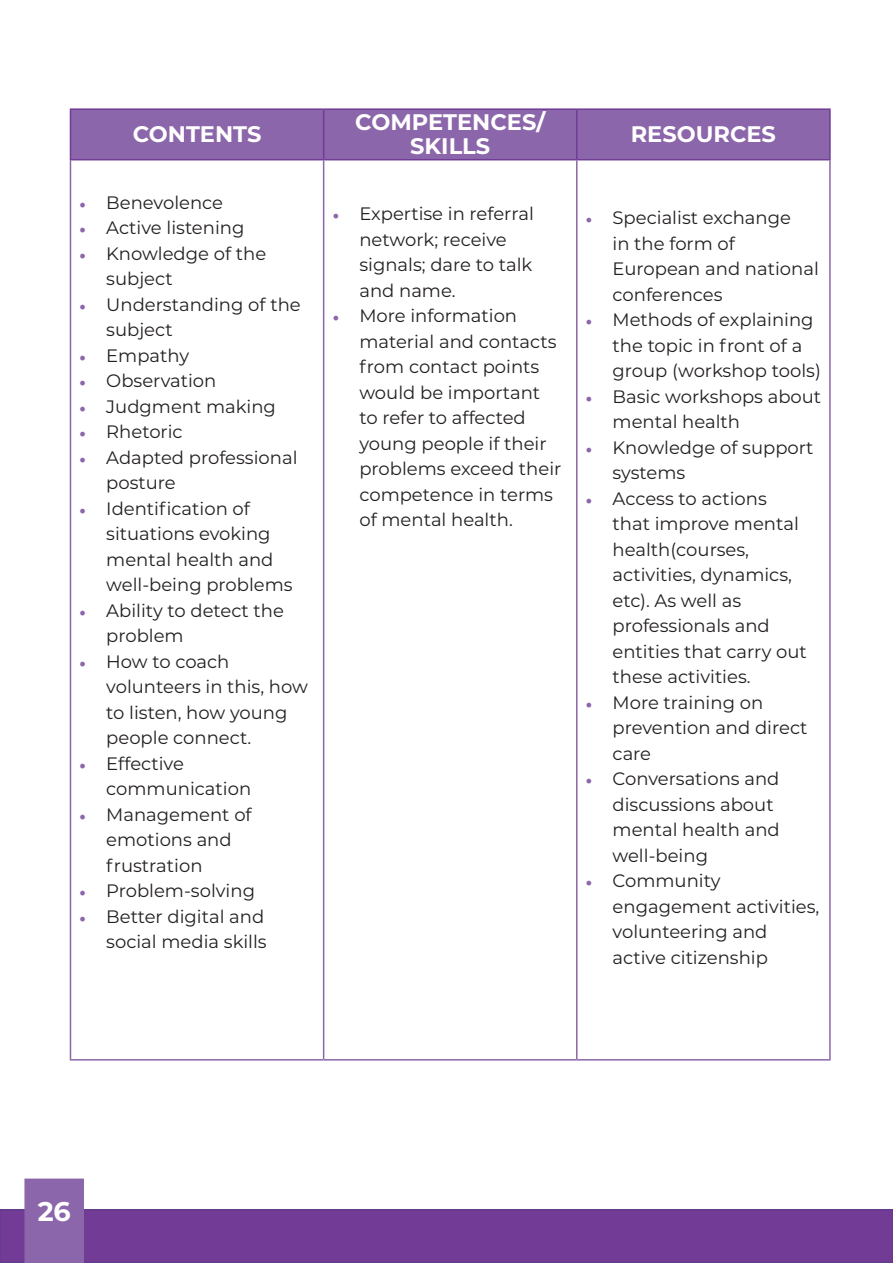
<style>
.page{position:relative;width:893px;height:1263px;background:#fff}
.page>*{position:absolute;margin:0;border:0;box-sizing:border-box;transform-origin:0 0}
.t1{font:700 27px "Montserrat";color:#fff}
.TEXT_BASICO{font:700 22.5px/24px "Montserrat";color:#fff;text-align:center}
.t2{font:18px/25.5px "Montserrat";color:#231f20}
.s1{font-family:"Minion Pro";color:#8c66aa}
</style>
<div class="page">
<div style="left:0;top:1209px;width:893px;height:54px;background:#713b96;border:2px solid #643c8e"></div>
<div style="left:24px;top:1178px;width:60px;height:85px;background:#8c66aa;border:2px solid #8c66aa"></div>
<div style="left:71px;top:110px;width:758px;height:49px;background:#8c66aa"></div>
<hr style="left:70px;top:160px;width:1px;height:899px;background:#8c66aa">
<hr style="left:323px;top:160px;width:1px;height:899px;background:#8c66aa">
<hr style="left:576px;top:160px;width:2px;height:899px;background:#8c66aa">
<hr style="left:829px;top:160px;width:2px;height:899px;background:#8c66aa">
<hr style="left:70px;top:1059px;width:254px;height:1px;background:#8c66aa">
<hr style="left:324px;top:1059px;width:253px;height:1px;background:#8c66aa">
<hr style="left:577px;top:1059px;width:254px;height:1px;background:#8c66aa">
<hr style="left:70px;top:108px;width:254px;height:2px;background:#713b96">
<hr style="left:70px;top:110px;width:1px;height:49px;background:#713b96">
<hr style="left:324px;top:108px;width:253px;height:2px;background:#713b96">
<hr style="left:323px;top:110px;width:1px;height:49px;background:#713b96">
<hr style="left:577px;top:108px;width:254px;height:2px;background:#713b96">
<hr style="left:576px;top:110px;width:2px;height:49px;background:#713b96">
<hr style="left:829px;top:110px;width:2px;height:49px;background:#713b96">
<hr style="left:70px;top:159px;width:254px;height:1px;background:#713b96">
<hr style="left:324px;top:159px;width:253px;height:1px;background:#713b96">
<hr style="left:577px;top:159px;width:254px;height:1px;background:#713b96">
<p class="TEXT_BASICO" style="left:133px;top:121px;width:130px">CONTENTS</p>
<p class="t2" style="left:79px;top:189px;width:145px"><span class="s1">•</span> Benevolence</p>
<p class="t2" style="left:79px;top:214px;width:167px"><span class="s1">•</span> Active listening</p>
<p class="t2" style="left:106px;top:240px;width:162px;text-indent:-27px"><span class="s1">•</span> Knowledge of the subject</p>
<p class="t2" style="left:106px;top:291px;width:196px;text-indent:-27px"><span class="s1">•</span> Understanding of the subject</p>
<p class="t2" style="left:79px;top:342px;width:111px"><span class="s1">•</span> Empathy</p>
<p class="t2" style="left:79px;top:367px;width:139px"><span class="s1">•</span> Observation</p>
<p class="t2" style="left:79px;top:393px;width:198px"><span class="s1">•</span> Judgment making</p>
<p class="t2" style="left:79px;top:418px;width:105px"><span class="s1">•</span> Rhetoric</p>
<p class="t2" style="left:106px;top:444px;width:193px;text-indent:-27px"><span class="s1">•</span> Adapted professional posture</p>
<p class="t2" style="left:106px;top:495px;width:188px;text-indent:-27px"><span class="s1">•</span> Identification of situations evoking mental health and well-being problems</p>
<p class="t2" style="left:106px;top:597px;width:179px;text-indent:-27px"><span class="s1">•</span> Ability to detect the problem</p>
<p class="t2" style="left:106px;top:648px;width:203px;text-indent:-27px"><span class="s1">•</span> How to coach volunteers in this, how to listen, how young people connect.</p>
<p class="t2" style="left:106px;top:750px;width:146px;text-indent:-27px"><span class="s1">•</span> Effective communication</p>
<p class="t2" style="left:106px;top:801px;width:147px;text-indent:-27px"><span class="s1">•</span> Management of emotions and frustration</p>
<p class="t2" style="left:79px;top:877px;width:177px"><span class="s1">•</span> Problem-solving</p>
<p class="t2" style="left:79px;top:903px;width:189px;text-align:right"><span class="s1">•</span> Better digital and social media skills</p>
<p class="TEXT_BASICO" style="left:355px;top:109px;width:191px">COMPETENCES/<br>SKILLS</p>
<p class="t2" style="left:359px;top:200px;width:176px;text-indent:-27px"><span class="s1">•</span> Expertise in referral network; receive signals; dare to talk and name.</p>
<p class="t2" style="left:359px;top:302px;width:203px;text-indent:-27px"><span class="s1">•</span> More information material and contacts from contact points would be important to refer to affected young people if their problems exceed their competence in terms of mental health.</p>
<p class="TEXT_BASICO" style="left:631px;top:121px;width:147px">RESOURCES</p>
<p class="t2" style="left:613px;top:204px;width:208px;text-indent:-27px"><span class="s1">•</span> Specialist exchange<br>in the form of<br>European and national conferences</p>
<p class="t2" style="left:613px;top:306px;width:210px;text-indent:-27px"><span class="s1">•</span> Methods of explaining the topic in front of a group (workshop tools)</p>
<p class="t2" style="left:613px;top:383px;width:210px;text-indent:-27px"><span class="s1">•</span> Basic workshops about mental health</p>
<p class="t2" style="left:613px;top:434px;width:203px;text-indent:-27px"><span class="s1">•</span> Knowledge of support systems</p>
<p class="t2" style="left:613px;top:485px;width:196px;text-indent:-27px"><span class="s1">•</span> Access to actions that improve mental health(courses, activities, dynamics, etc). As well as professionals and entities that carry out these activities.</p>
<p class="t2" style="left:613px;top:689px;width:196px;text-indent:-27px"><span class="s1">•</span> More training on prevention and direct care</p>
<p class="t2" style="left:613px;top:765px;width:169px;text-indent:-27px"><span class="s1">•</span> Conversations and discussions about mental health and well-being</p>
<p class="t2" style="left:613px;top:867px;width:208px;text-indent:-27px"><span class="s1">•</span> Community engagement activities, volunteering and active citizenship</p>
<h1 class="t1" style="left:38px;top:1192px;width:35px">26</h1>
</div>
